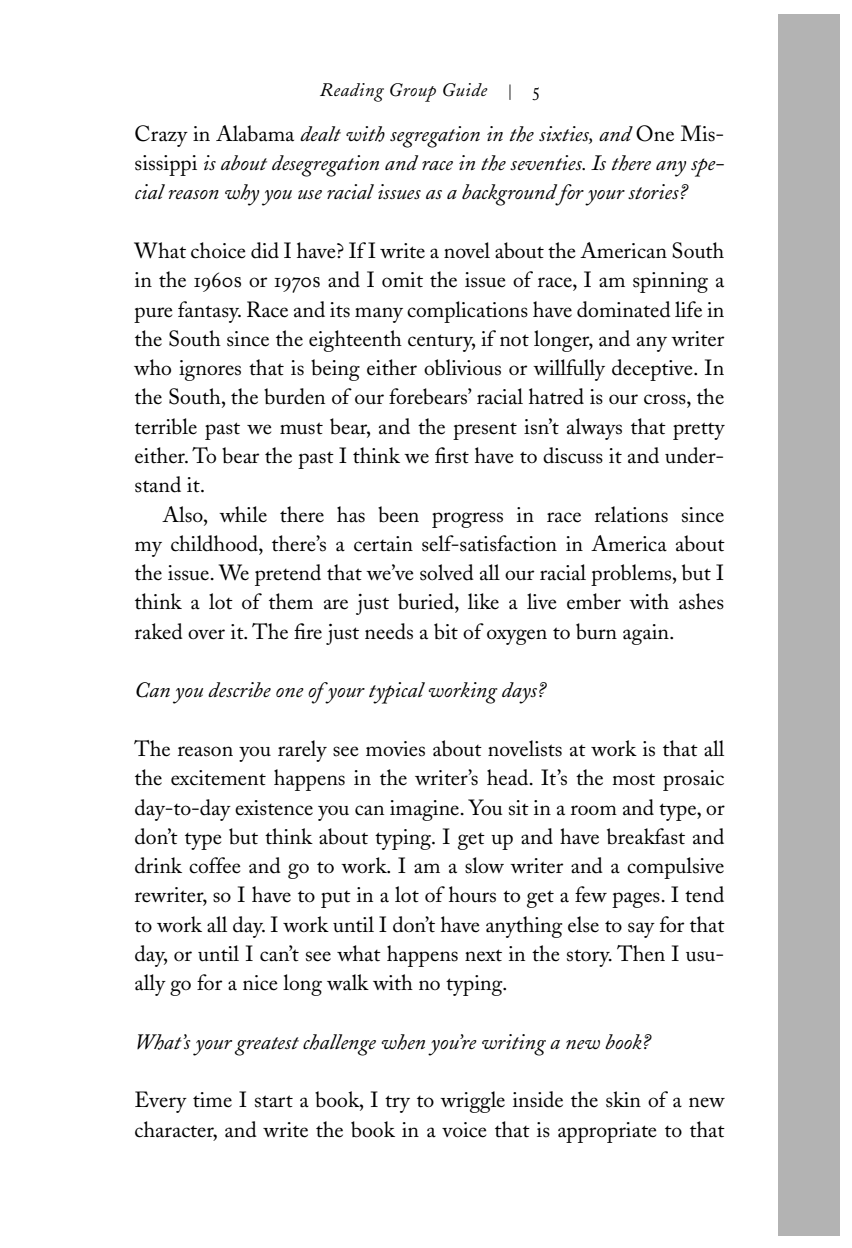
<style>
.page{position:relative;width:852px;height:1248px;background:#fff}
.page>*{position:absolute;margin:0;border:0;box-sizing:border-box;transform-origin:0 0}
.t1{font:21.8px/29.2px "Adobe Caslon";color:#000;text-align:justify}
.t2{font:italic 21.8px/29.2px "Adobe Caslon";color:#000;text-align:justify}
.t3{font:18.8px "Adobe Caslon Italic Os F";letter-spacing:.025em;color:#000}
.s1{font-family:"Adobe Caslon Regular SC";font-size:15.2px}
.s2{font-family:"Adobe Caslon Regular SC"}
.s3{font-style:normal}
</style>
<div class="page">
<div style="left:778px;top:14px;width:62px;height:1222px;background:#b3b3b3"></div>
<p class="t3" style="left:320px;top:82px;width:222px">Reading Group Guide <span class="s1">|</span> <span class="s2">5</span></p>
<p class="t2" style="left:135px;top:121px;width:591px"><span class="s3">Crazy in Alabama</span> dealt with segregation in the sixties, and <span class="s3">One Mis&shy;sissippi</span> is about desegregation and race in the seventies. Is there any spe&shy;cial reason why you use racial issues as a background for your stories?</p>
<p class="t1" style="left:135px;top:239px;width:591px">What choice did I have? If I write a novel about the American South in the <span class="s2">1960s</span> or <span class="s2">1970s</span> and I omit the issue of race, I am spinning a pure fantasy. Race and its many complications have dominated life in the South since the eighteenth century, if not longer, and any writer who ignores that is being either oblivious or willfully deceptive. In the South, the burden of our forebears’ racial hatred is our cross, the terrible past we must bear, and the present isn’t always that pretty either. To bear the past I think we first have to discuss it and under&shy;stand it.</p>
<p class="t1" style="left:135px;top:502px;width:591px;text-indent:28px">Also, while there has been progress in race relations since my childhood, there’s a certain self-satisfaction in America about the issue. We pretend that we’ve solved all our racial problems, but I think a lot of them are just buried, like a live ember with ashes raked over it. The fire just needs a bit of oxygen to burn again.</p>
<p class="t2" style="left:135px;top:678px;width:413px">Can you describe one of your typical working days?</p>
<p class="t1" style="left:135px;top:737px;width:591px">The reason you rarely see movies about novelists at work is that all the excitement happens in the writer’s head. It’s the most prosaic day-to-day existence you can imagine. You sit in a room and type, or don’t type but think about typing. I get up and have breakfast and drink coffee and go to work. I am a slow writer and a compulsive rewriter, so I have to put in a lot of hours to get a few pages. I tend to work all day. I work until I don’t have anything else to say for that day, or until I can’t see what happens next in the story. Then I usu&shy;ally go for a nice long walk with no typing.</p>
<p class="t2" style="left:135px;top:1030px;width:518px">What’s your greatest challenge when you’re writing a new book?</p>
<p class="t1" style="left:135px;top:1088px;width:591px">Every time I start a book, I try to wriggle inside the skin of a new character, and write the book in a voice that is appropriate to that</p>
</div>
